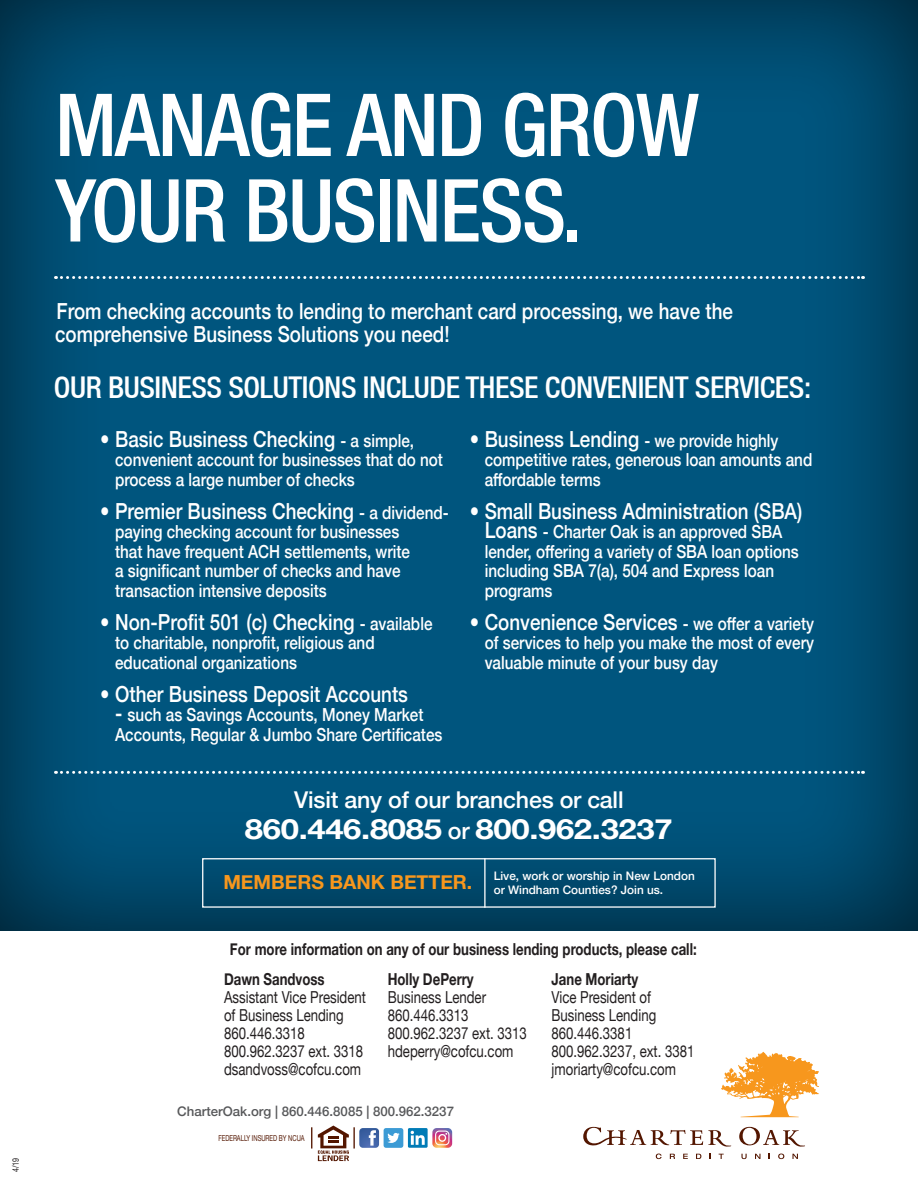
<style>
.page{position:relative;width:918px;height:1188px;background:#fff}
.page>*{position:absolute;margin:0;border:0;box-sizing:border-box;transform-origin:0 0}
.t1{font:500 condensed 87px/85.5px "Helvetica Neue";letter-spacing:-.02em;color:#fff}
.t2{font:500 condensed 30px "Helvetica Neue";letter-spacing:-.015em;color:#fff}
.t3{font:700 27.75px "Helvetica Neue";letter-spacing:-.01em;color:#fff;scale:1.18 1}
.t4{font:500 23.25px "Helvetica Neue";letter-spacing:-.01em;color:#fff}
.t5{font:500 22.2px/23.1px "Helvetica Neue";color:#fff;scale:.85 1}
.t6{font:700 19.5px "Helvetica Neue";color:#f7971d}
.t7{font:500 18px/19.5px "Helvetica Neue";color:#fff;scale:.85 1}
.t8{font:16.5px/18px "Helvetica Neue";color:#231f20;scale:.8 1}
.t9{font:700 16.5px "Helvetica Neue";color:#231f20;scale:.8 1}
.t10{font:500 13.2px "Helvetica Neue";color:#57585a}
.t11{font:500 11.7px/14.1px "Helvetica Neue";color:#fff}
.t12{font:9px "Helvetica Neue";color:#231f20;scale:.8 1}
.t13{font:8.25px "Helvetica Neue";color:#531600;scale:.71 1}
.s1{font-size:18px}
.s2{font-size:22.2px}
.s3{font-weight:500;font-size:23.25px}
</style>
<div class="page">
<div style="left:0;top:0;width:918px;height:933px;background:#231f20;opacity:.75"></div>
<div style="left:202px;top:858px;width:514px;height:50px;border:1px solid #fff"></div>
<hr style="left:484px;top:858px;width:2px;height:50px;background:#fff">
<svg style="left:721px;top:1052px;width:98px;height:65px"></svg>
<svg style="left:583px;top:1127px;width:148px;height:32px"></svg>
<svg style="left:739px;top:1127px;width:66px;height:32px"></svg>
<img style="left:747px;top:1053px;width:31px;height:27px">
<svg style="left:359px;top:1128px;width:20px;height:20px"></svg>
<div style="left:384px;top:1128px;width:19px;height:20px;background:#3c9bd5;border-radius:2px"></div>
<svg style="left:387px;top:1133px;width:13px;height:10px"></svg>
<div style="left:408px;top:1128px;width:20px;height:20px;background:#007bb6"></div>
<svg style="left:411px;top:1131px;width:14px;height:14px"></svg>
<svg style="left:432px;top:1128px;width:20px;height:20px"></svg>
<svg style="left:311px;top:1127px;width:1px;height:22px"></svg>
<hr style="left:353px;top:1127px;width:2px;height:22px;background:#531600">
<svg style="left:318px;top:1126px;width:31px;height:35px"></svg>
<svg style="left:55px;top:771px;width:809px;height:3px"></svg>
<svg style="left:55px;top:276px;width:809px;height:3px;background:#5d93ac"></svg>
<p class="t12" style="left:9px;top:1172px;width:20px;rotate:-90deg">4/19</p>
<h1 class="t1" style="left:55px;top:81px;width:646px">MANAGE AND GROW<br>YOUR BUSINESS.</h1>
<p class="t5" style="left:55px;top:298px;width:799px">From checking accounts to lending to merchant card processing, we have the comprehensive Business Solutions you need!</p>
<h2 class="t2" style="left:54px;top:369px;width:759px">OUR BUSINESS SOLUTIONS INCLUDE THESE CONVENIENT SERVICES:</h2>
<p class="t5" style="left:100px;top:426px;width:371px">• Basic Business Checking <span class="s1">- a simple,</span></p>
<p class="t7" style="left:115px;top:449px;width:387px">convenient account for businesses that do not process a large number of checks</p>
<p class="t5" style="left:100px;top:498px;width:412px">• Premier Business Checking <span class="s1">- a dividend-</span></p>
<p class="t7" style="left:115px;top:521px;width:349px">paying checking account for businesses that have frequent ACH settlements, write a significant number of checks and have transaction intensive deposits</p>
<p class="t5" style="left:100px;top:609px;width:393px">• Non-Profit 501 (c) Checking <span class="s1">- available</span></p>
<p class="t7" style="left:115px;top:632px;width:307px">to charitable, nonprofit, religious and educational organizations</p>
<p class="t5" style="left:100px;top:681px;width:364px">• Other Business Deposit Accounts</p>
<p class="t7" style="left:115px;top:704px;width:387px"><span class="s2">-</span> such as Savings Accounts, Money Market<br>Accounts, Regular &amp; Jumbo Share Certificates</p>
<p class="t5" style="left:470px;top:426px;width:365px">• Business Lending <span class="s1">- we provide highly</span></p>
<p class="t7" style="left:485px;top:449px;width:387px">competitive rates, generous loan amounts and affordable terms</p>
<p class="t5" style="left:470px;top:498px;width:393px">• Small Business Administration (SBA)</p>
<p class="t7" style="left:485px;top:521px;width:371px"><span class="s2">Loans</span> - Charter Oak is an approved SBA lender, offering a variety of SBA loan options including SBA 7(a), 504 and Express loan programs</p>
<p class="t5" style="left:470px;top:609px;width:407px">• Convenience Services <span class="s1">- we offer a variety</span></p>
<p class="t7" style="left:485px;top:632px;width:389px">of services to help you make the most of every valuable minute of your busy day</p>
<p class="t4" style="left:294px;top:781px;width:331px">Visit any of our branches or call</p>
<h3 class="t3" style="left:245px;top:807px;width:364px">860.446.8085 <span class="s3">or</span> 800.962.3237</h3>
<p class="t6" style="left:223px;top:866px;width:251px">MEMBERS BANK BETTER.</p>
<p class="t11" style="left:494px;top:868px;width:203px">Live, work or worship in New London or Windham Counties? Join us.</p>
<p class="t9" style="left:230px;top:937px;width:585px">For more information on any of our business lending products, please call:</p>
<p class="t9" style="left:224px;top:967px;width:127px">Dawn Sandvoss</p>
<p class="t8" style="left:224px;top:989px;width:179px">Assistant Vice President of Business Lending<br>860.446.3318<br>800.962.3237 ext. 3318 dsandvoss@cofcu.com</p>
<p class="t9" style="left:388px;top:967px;width:109px">Holly DePerry</p>
<p class="t8" style="left:388px;top:989px;width:175px">Business Lender<br>860.446.3313<br>800.962.3237 ext. 3313 hdeperry@cofcu.com</p>
<p class="t10" style="left:177px;top:1101px;width:278px">CharterOak.org | 860.446.8085 | 800.962.3237</p>
<p class="t13" style="left:218px;top:1132px;width:123px">FEDERALLY INSURED BY NCUA</p>
<p class="t9" style="left:552px;top:967px;width:110px">Jane Moriarty</p>
<p class="t8" style="left:552px;top:989px;width:180px">Vice President of<br>Business Lending<br>860.446.3381<br>800.962.3237, ext. 3381 jmoriarty@cofcu.com</p>
</div>
